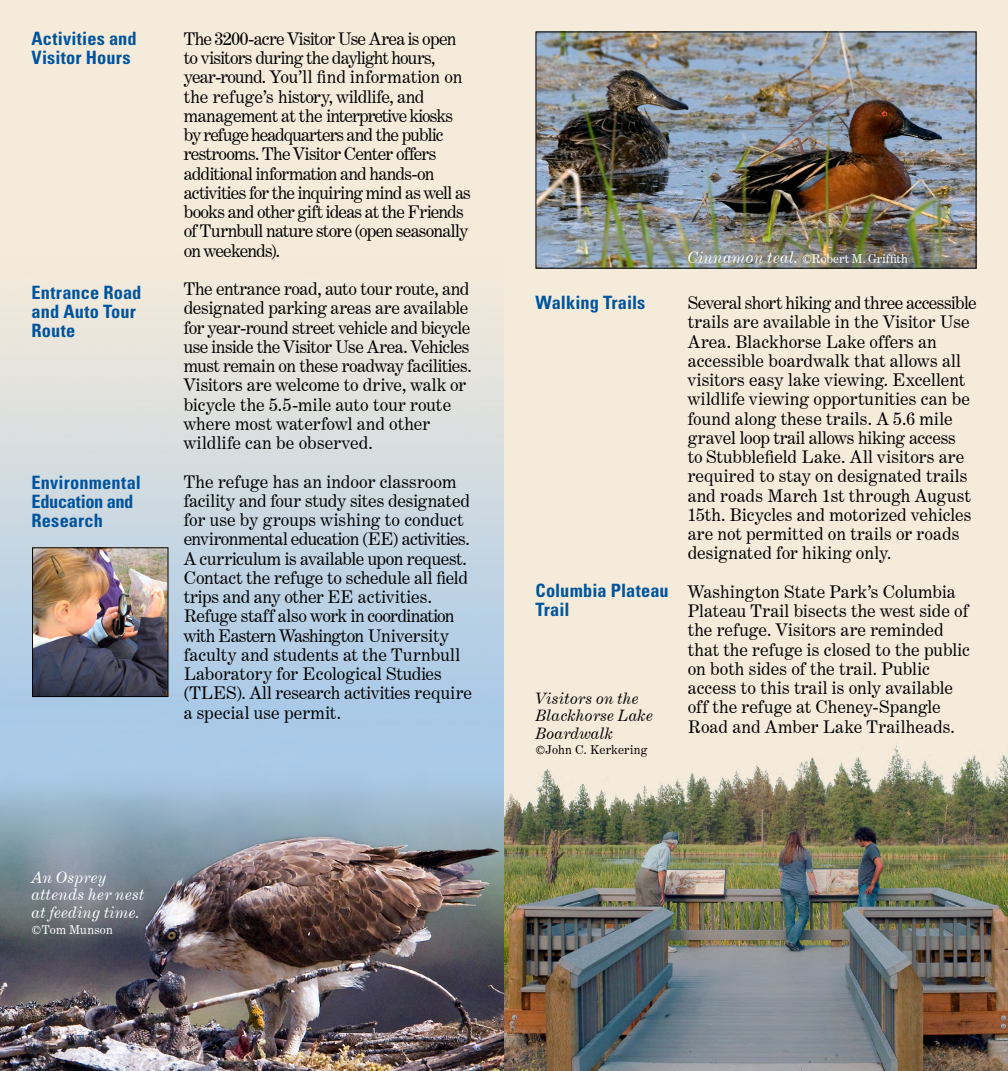
<style>
.page{position:relative;width:1008px;height:1071px;background:#f5ebdb}
.page>*{position:absolute;margin:0;border:0;box-sizing:border-box;transform-origin:0 0}
.t1{font:700 condensed 18.38px/19.2px "Univers LT Pro";letter-spacing:.005em;color:#00549e}
.t2{font:17.5px/19.2px "Century Expanded BT";letter-spacing:-.005em;color:#000}
.t3{font:17.5px/19.2px "Century Expanded BT";letter-spacing:-.035em;color:#000}
.t4{font:italic 15.75px/17.5px "Century Expanded BT";letter-spacing:.015em;color:#000}
.t5{font:italic 15.75px/17.5px "Century Expanded BT";letter-spacing:.015em;color:#fff}
.t6{font:12.25px "Century Expanded BT";letter-spacing:.005em;color:#fff}
.t7{font:12.25px "Century Expanded BT";letter-spacing:.02em;color:#000}
.s1{font-style:italic;font-size:15.75px}
</style>
<div class="page">
<img style="left:0;top:332px;width:504px;height:739px">
<img style="left:34px;top:549px;width:132px;height:146px">
<div style="left:32px;top:547px;width:136px;height:150px;border:1px solid #000"></div>
<img style="left:538px;top:34px;width:436px;height:233px">
<div style="left:536px;top:32px;width:440px;height:237px;border:1px solid #000"></div>
<img style="left:504px;top:745px;width:504px;height:326px">
<h2 class="t1" style="left:32px;top:28px;width:107px">Activities and<br>Visitor Hours</h2>
<h2 class="t1" style="left:32px;top:282px;width:111px">Entrance Road and Auto Tour<br>Route</h2>
<h2 class="t1" style="left:32px;top:473px;width:111px">Environmental<br>Education and<br>Research</h2>
<p class="t3" style="left:184px;top:29px;width:289px">The 3200-acre Visitor Use Area is open to visitors during the daylight hours, year-round. You’ll find information on the refuge’s history, wildlife, and management at the interpretive kiosks by refuge headquarters and the public restrooms. The Visitor Center offers additional information and hands-on activities for the inquiring mind as well as books and other gift ideas at the Friends of Turnbull nature store (open seasonally on weekends).</p>
<p class="t2" style="left:184px;top:279px;width:290px">The entrance road, auto tour route, and designated parking areas are available for year-round street vehicle and bicycle use inside the Visitor Use Area. Vehicles must remain on these roadway facilities.<br>Visitors are welcome to drive, walk or bicycle the 5.5-mile auto tour route where most waterfowl and other wildlife can be observed.</p>
<p class="t2" style="left:184px;top:472px;width:290px">The refuge has an indoor classroom facility and four study sites designated for use by groups wishing to conduct environmental education (EE) activities.<br>A curriculum is available upon request.<br>Contact the refuge to schedule all field trips and any other EE activities.<br>Refuge staff also work in coordination with Eastern Washington University faculty and students at the Turnbull Laboratory for Ecological Studies (TLES). All research activities require a special use permit.</p>
<p class="t5" style="left:32px;top:868px;width:114px">An Osprey attends her nest at feeding time.</p>
<p class="t6" style="left:32px;top:922px;width:83px">©Tom Munson</p>
<h2 class="t1" style="left:536px;top:293px;width:111px">Walking Trails</h2>
<h2 class="t1" style="left:536px;top:581px;width:135px">Columbia Plateau<br>Trail</h2>
<p class="t4" style="left:536px;top:689px;width:119px">Visitors on the<br>Blackhorse Lake<br>Boardwalk</p>
<p class="t7" style="left:536px;top:742px;width:113px">©John C. Kerkering</p>
<p class="t6" style="left:688px;top:251px;width:222px"><span class="s1">Cinnamon teal.</span> ©Robert M. Griffith</p>
<p class="t2" style="left:688px;top:293px;width:290px">Several short hiking and three accessible trails are available in the Visitor Use Area. Blackhorse Lake offers an accessible boardwalk that allows all visitors easy lake viewing. Excellent wildlife viewing opportunities can be found along these trails. A 5.6 mile gravel loop trail allows hiking access<br>to Stubblefield Lake. All visitors are required to stay on designated trails and roads March 1st through August 15th. Bicycles and motorized vehicles are not permitted on trails or roads designated for hiking only.</p>
<p class="t2" style="left:688px;top:582px;width:284px">Washington State Park’s Columbia Plateau Trail bisects the west side of the refuge. Visitors are reminded that the refuge is closed to the public on both sides of the trail. Public access to this trail is only available off the refuge at Cheney-Spangle Road and Amber Lake Trailheads.</p>
</div>
